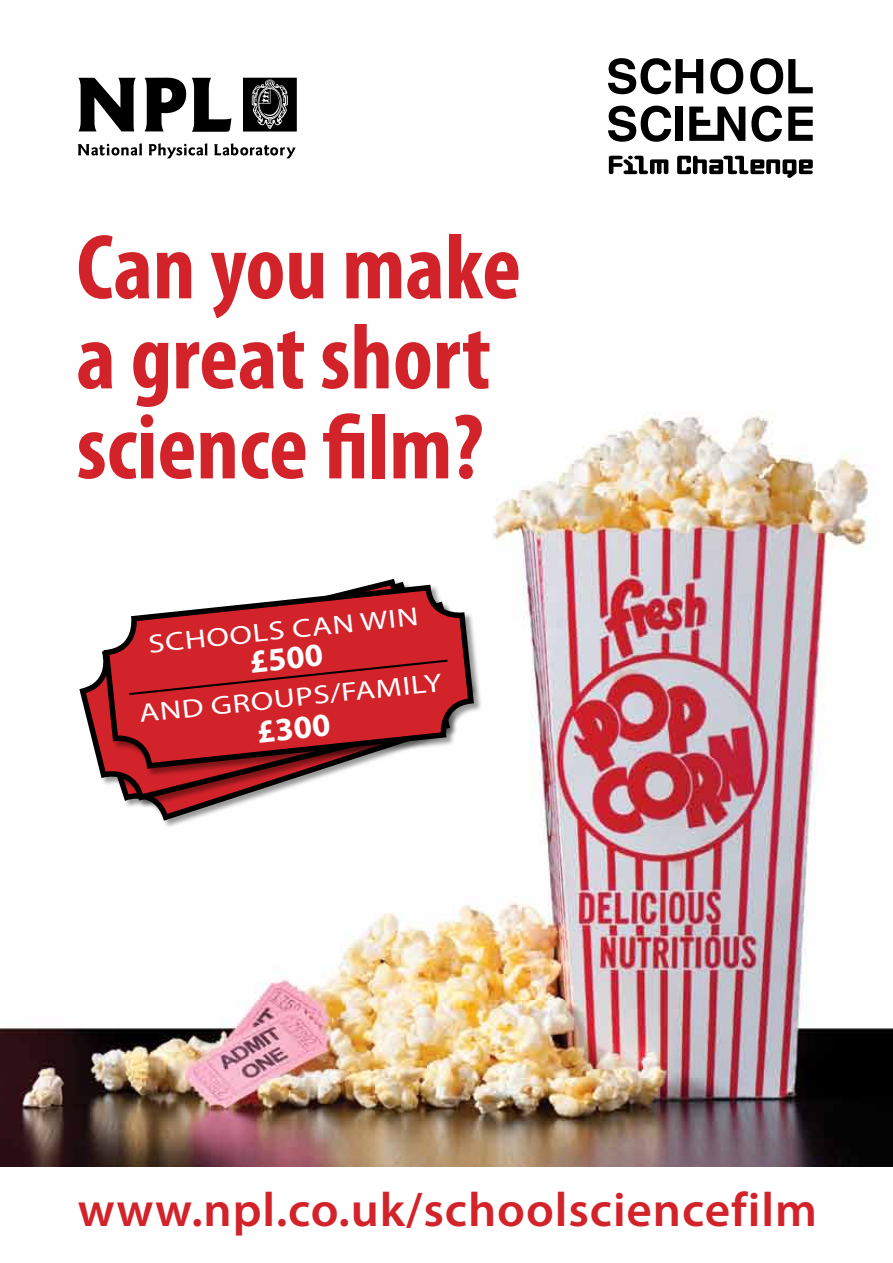
<style>
.page{position:relative;width:893px;height:1263px;background:#fff}
.page>*{position:absolute;margin:0;border:0;box-sizing:border-box;transform-origin:0 0}
.t1{font:700 condensed 93px/90px "Myriad Pro";color:#d2232a}
.t2{font:600 48.3px "Myriad Pro";letter-spacing:.02em;color:#d2232a}
.t3{font:700 32.7px "Myriad Pro";color:#fff}
.t4{font:26.1px "Myriad Pro";color:#fff;scale:1.25 1}
</style>
<div class="page">
<img style="left:0;top:59px;width:893px;height:1108px">
<svg style="left:76px;top:560px;width:25px;height:259px"></svg>
<svg style="left:101px;top:511px;width:376px;height:331px"></svg>
<svg style="left:78px;top:76px;width:219px;height:82px"></svg>
<svg style="left:608px;top:58px;width:95px;height:36px"></svg>
<svg style="left:710px;top:58px;width:33px;height:36px"></svg>
<svg style="left:750px;top:58px;width:63px;height:36px"></svg>
<svg style="left:608px;top:106px;width:63px;height:36px"></svg>
<div style="left:676px;top:107px;width:7px;height:34px;background:#000"></div>
<svg style="left:689px;top:107px;width:56px;height:34px"></svg>
<svg style="left:751px;top:106px;width:31px;height:36px"></svg>
<svg style="left:788px;top:107px;width:25px;height:34px"></svg>
<svg style="left:609px;top:156px;width:59px;height:18px"></svg>
<svg style="left:677px;top:156px;width:136px;height:22px"></svg>
<p class="t1" style="left:77px;top:220px;width:446px">Can you make a great short science film?</p>
<p class="t4" style="left:147px;top:628px;width:218px;rotate:-6deg">schools can win</p>
<p class="t3" style="left:247px;top:640px;width:75px;rotate:-6deg">£500</p>
<p class="t4" style="left:138px;top:698px;width:245px;rotate:-6deg">AND GROUPS/FAMIL Y</p>
<p class="t3" style="left:255px;top:711px;width:75px;rotate:-6deg">£300</p>
<p class="t2" style="left:78px;top:1179px;width:741px">www.npl.co.uk/schoolsciencefilm</p>
</div>
